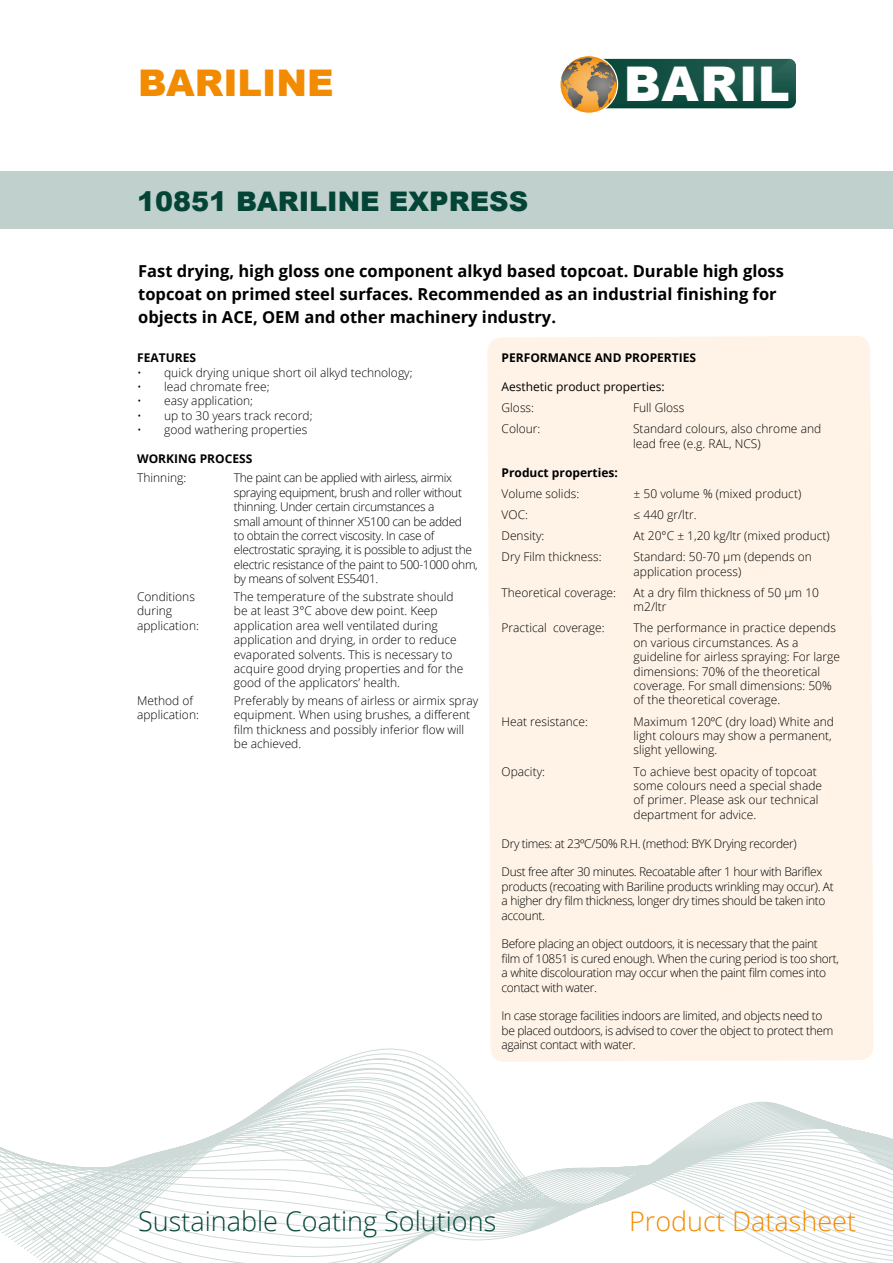
<style>
.page{position:relative;width:893px;height:1263px;background:#fff}
.page>*{position:absolute;margin:0;border:0;box-sizing:border-box;transform-origin:0 0}
.t1{font:900 47.85px "Arial";letter-spacing:.015em;color:#fff}
.t2{font:900 36.75px "Arial";color:#f38b00}
.t3{font:300 27px "Open Sans";color:#044437}
.t4{font:900 27px "Arial";color:#044437}
.t5{font:300 27px "Open Sans";color:#f38b00}
.t6{font:700 16.5px/23.1px "Open Sans";color:#000}
.t7{font:300 12px/14.4px "Open Sans";color:#000}
.t8{font:300 12px/14.4px "Open Sans";letter-spacing:-.03em;color:#000}
.t9{font:700 12px "Open Sans";color:#000}
.t10{font:12px "Open Sans";color:#000}
</style>
<div class="page">
<div style="left:0;top:171px;width:893px;height:58px;background:#c0d0cd"></div>
<svg style="left:0;top:1048px;width:893px;height:215px"></svg>
<svg style="left:560px;top:56px;width:58px;height:57px"></svg>
<div style="left:559px;top:55px;width:59px;height:59px;border:1px solid #fff;border-radius:50%"></div>
<svg style="left:561px;top:57px;width:235px;height:51px;background:#416651"></svg>
<div style="left:487px;top:336px;width:386px;height:726px;background:#fef3e6"></div>
<h2 class="t2" style="left:138px;top:57px;width:197px">BARILINE</h2>
<h1 class="t1" style="left:624px;top:49px;width:167px">BARIL</h1>
<h3 class="t4" style="left:137px;top:182px;width:393px">10851 BARILINE EXPRESS</h3>
<h3 class="t6" style="left:138px;top:259px;width:647px">Fast drying, high gloss one component alkyd based topcoat. Durable high gloss topcoat on primed steel surfaces. Recommended as an industrial finishing for objects in ACE, OEM and other machinery industry.</h3>
<p class="t9" style="left:137px;top:349px;width:60px">FEATURES</p>
<p class="t7" style="left:137px;top:365px;width:277px">• quick drying unique short oil alkyd technology;</p>
<p class="t7" style="left:137px;top:379px;width:134px">• lead chromate free;</p>
<p class="t7" style="left:137px;top:393px;width:117px">• easy application;</p>
<p class="t7" style="left:137px;top:408px;width:177px">• up to 30 years track record;</p>
<p class="t7" style="left:137px;top:422px;width:172px">• good wathering properties</p>
<p class="t9" style="left:137px;top:450px;width:117px">WORKING PROCESS</p>
<p class="t7" style="left:137px;top:470px;width:51px">Thinning:</p>
<p class="t8" style="left:234px;top:470px;width:245px">The paint can be applied with airless, airmix spraying equipment, brush and roller without thinning. Under certain circumstances a<br>small amount of thinner X5100 can be added<br>to obtain the correct viscosity. In case of electrostatic spraying, it is possible to adjust the electric resistance of the paint to 500-1000 ohm, by means of solvent ES5401.</p>
<p class="t7" style="left:137px;top:589px;width:63px">Conditions during application:</p>
<p class="t7" style="left:234px;top:589px;width:231px">The temperature of the substrate should be at least 3°C above dew point. Keep application area well ventilated during application and drying, in order to reduce evaporated solvents. This is necessary to acquire good drying properties and for the good of the applicators’ health.</p>
<p class="t7" style="left:137px;top:693px;width:63px">Method of application:</p>
<p class="t7" style="left:234px;top:693px;width:246px">Preferably by means of airless or airmix spray equipment. When using brushes, a different film thickness and possibly inferior flow will be achieved.</p>
<p class="t9" style="left:502px;top:349px;width:196px">PERFORMANCE AND PROPERTIES</p>
<p class="t10" style="left:502px;top:378px;width:165px">Aesthetic product properties:</p>
<p class="t7" style="left:502px;top:400px;width:34px">Gloss:</p>
<p class="t7" style="left:633px;top:400px;width:53px">Full Gloss</p>
<p class="t7" style="left:502px;top:421px;width:40px">Colour:</p>
<p class="t7" style="left:633px;top:421px;width:190px">Standard colours, also chrome and lead free (e.g. RAL, NCS)</p>
<p class="t9" style="left:502px;top:464px;width:118px">Product properties:</p>
<p class="t7" style="left:502px;top:486px;width:79px">Volume solids:</p>
<p class="t7" style="left:634px;top:486px;width:169px">± 50 volume % (mixed product)</p>
<p class="t7" style="left:502px;top:507px;width:28px">VOC:</p>
<p class="t7" style="left:634px;top:507px;width:64px">≤ 440 gr/ltr.</p>
<p class="t7" style="left:502px;top:528px;width:44px">Density:</p>
<p class="t7" style="left:634px;top:528px;width:198px">At 20°C ± 1,20 kg/ltr (mixed product)</p>
<p class="t7" style="left:502px;top:549px;width:101px">Dry Film thickness:</p>
<p class="t7" style="left:634px;top:549px;width:180px">Standard: 50-70 μm (depends on application process)</p>
<p class="t7" style="left:502px;top:585px;width:116px">Theoretical coverage:</p>
<p class="t7" style="left:634px;top:585px;width:187px">At a dry film thickness of 50 μm 10 m2/ltr</p>
<p class="t7" style="left:502px;top:620px;width:105px">Practical coverage:</p>
<p class="t7" style="left:634px;top:620px;width:208px">The performance in practice depends on various circumstances. As a guideline for airless spraying: For large dimensions: 70% of the theoretical coverage. For small dimensions: 50% of the theoretical coverage.</p>
<p class="t7" style="left:502px;top:714px;width:88px">Heat resistance:</p>
<p class="t7" style="left:634px;top:714px;width:202px">Maximum 120ºC (dry load) White and light colours may show a permanent, slight yellowing.</p>
<p class="t7" style="left:502px;top:764px;width:45px">Opacity:</p>
<p class="t7" style="left:634px;top:764px;width:190px">To achieve best opacity of topcoat some colours need a special shade of primer. Please ask our technical department for advice.</p>
<p class="t8" style="left:502px;top:836px;width:297px">Dry times: at 23ºC/50% R.H. (method: BYK Drying recorder)</p>
<p class="t8" style="left:502px;top:864px;width:334px">Dust free after 30 minutes. Recoatable after 1 hour with Bariflex products (recoating with Bariline products wrinkling may occur). At a higher dry film thickness, longer dry times should be taken into account.</p>
<p class="t8" style="left:502px;top:936px;width:339px">Before placing an object outdoors, it is necessary that the paint film of 10851 is cured enough. When the curing period is too short, a white discolouration may occur when the paint film comes into contact with water.</p>
<p class="t8" style="left:502px;top:1008px;width:333px">In case storage facilities indoors are limited, and objects need to be placed outdoors, is advised to cover the object to protect them against contact with water.</p>
<h3 class="t3" style="left:138px;top:1203px;width:360px">Sustainable Coating Solutions</h3>
<h3 class="t5" style="left:629px;top:1203px;width:228px">Product Datasheet</h3>
</div>
